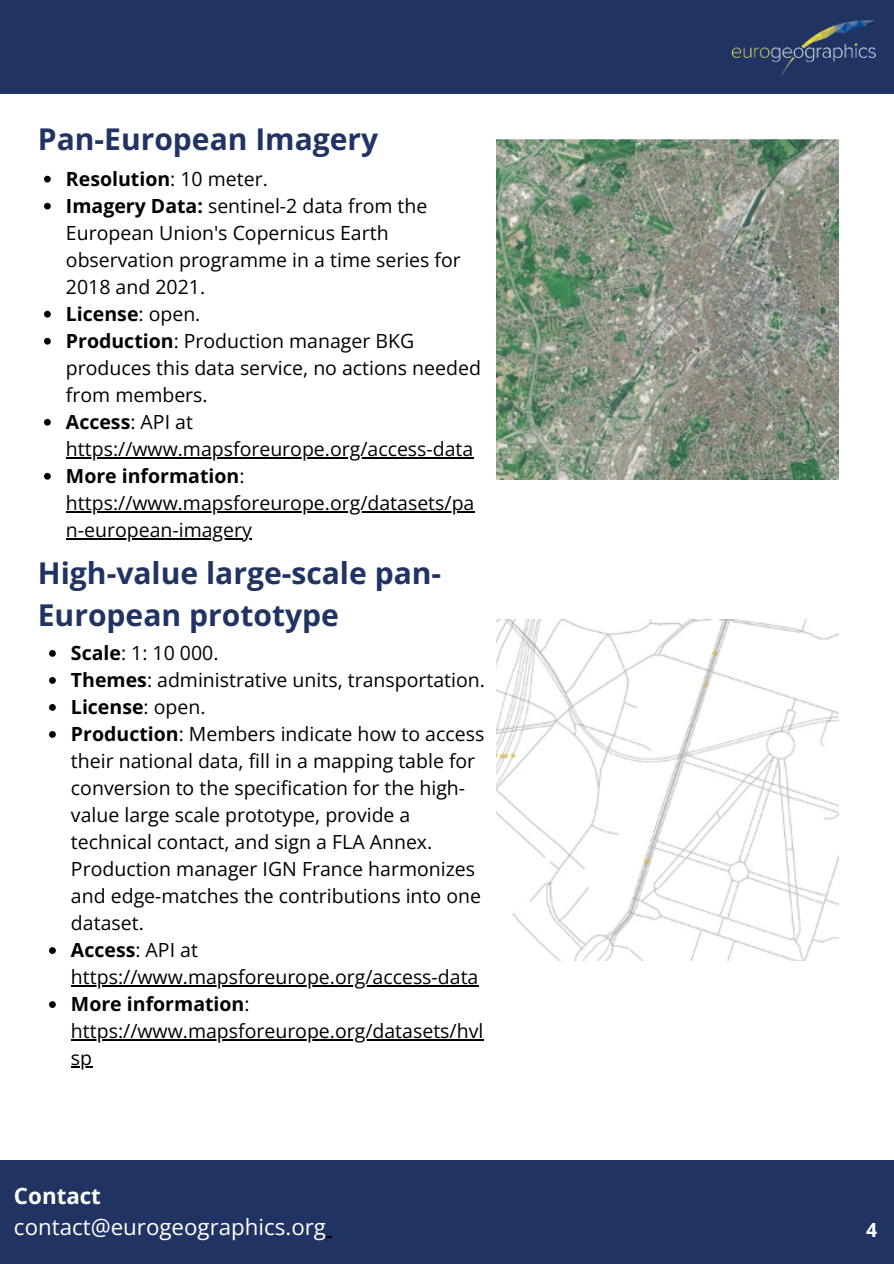
<style>
.page{position:relative;width:894px;height:1264px;background:#fff}
.page>*{position:absolute;margin:0;border:0;box-sizing:border-box;transform-origin:0 0}
.t1{font:700 30px/41.7px "Open Sans";color:#213363}
.t2{font:22.35px/31px "Open Sans";color:#fff}
.t3{font:19.5px/27px "Open Sans";color:#000}
.t4{font:700 19.5px "Open Sans";color:#000}
.t5{font:700 19.5px "Open Sans";color:#fff}
.s1{font-weight:400}
.s2{font-weight:700}
</style>
<div class="page">
<div style="left:0;top:0;width:893px;height:94px;background:#213363"></div>
<svg style="left:44px;top:176px;width:7px;height:6px"></svg>
<svg style="left:44px;top:203px;width:7px;height:6px"></svg>
<svg style="left:44px;top:311px;width:7px;height:6px"></svg>
<svg style="left:44px;top:338px;width:7px;height:6px"></svg>
<svg style="left:44px;top:419px;width:7px;height:6px"></svg>
<hr style="left:66px;top:457px;width:407px;height:1px;background:#000">
<svg style="left:44px;top:473px;width:7px;height:6px"></svg>
<hr style="left:66px;top:511px;width:408px;height:1px;background:#000">
<hr style="left:66px;top:538px;width:186px;height:1px;background:#000">
<svg style="left:49px;top:650px;width:7px;height:6px"></svg>
<svg style="left:49px;top:677px;width:7px;height:6px"></svg>
<svg style="left:49px;top:704px;width:7px;height:6px"></svg>
<svg style="left:49px;top:731px;width:7px;height:6px"></svg>
<svg style="left:49px;top:947px;width:7px;height:6px"></svg>
<hr style="left:71px;top:985px;width:407px;height:1px;background:#000">
<svg style="left:49px;top:1001px;width:7px;height:6px"></svg>
<hr style="left:71px;top:1039px;width:412px;height:1px;background:#000">
<svg style="left:71px;top:1066px;width:21px;height:1px"></svg>
<div style="left:0;top:1160px;width:893px;height:103px;background:#213363"></div>
<img style="left:731px;top:20px;width:145px;height:56px">
<img style="left:496px;top:139px;width:342px;height:341px">
<img style="left:496px;top:619px;width:342px;height:341px">
<p class="t1" style="left:38px;top:118px;width:342px">Pan-European Imagery</p>
<p class="t4" style="left:66px;top:165px;width:203px">Resolution<span class="s1">: 10 meter.</span></p>
<h1 class="t3" style="left:66px;top:192px;width:396px"><span class="s2">Imagery Data:</span> sentinel-2 data from the<br>European Union's Copernicus Earth observation programme in a time series for<br>2018 and 2021.</h1>
<p class="t4" style="left:66px;top:300px;width:136px">License<span class="s1">: open.</span></p>
<p class="t3" style="left:66px;top:327px;width:416px"><span class="s2">Production</span>: Production manager BKG produces this data service, no actions needed from members.</p>
<p class="t4" style="left:66px;top:408px;width:128px">Access<span class="s1">: API at</span></p>
<p class="t3" style="left:66px;top:435px;width:409px">https://www.mapsforeurope.org/access-data<br><span class="s2">More information</span>:</p>
<p class="t3" style="left:66px;top:489px;width:410px">https://www.mapsforeurope.org/datasets/pa</p>
<p class="t3" style="left:66px;top:516px;width:187px">n-european-imagery</p>
<p class="t1" style="left:38px;top:551px;width:405px">High-value large-scale pan-<br>European prototype</p>
<h1 class="t3" style="left:71px;top:639px;width:149px"><span class="s2">Scale</span>: 1: 10 000.</h1>
<p class="t3" style="left:71px;top:666px;width:415px"><span class="s2">Themes</span>: administrative units, transportation.</p>
<p class="t4" style="left:71px;top:693px;width:136px">License<span class="s1">: open.</span></p>
<p class="t3" style="left:71px;top:720px;width:415px"><span class="s2">Production</span>: Members indicate how to access their national data, fill in a mapping table for conversion to the specification for the high&shy;value large scale prototype, provide a technical contact, and sign a FLA Annex.<br>Production manager IGN France harmonizes and edge-matches the contributions into one dataset.</p>
<p class="t4" style="left:71px;top:936px;width:128px">Access<span class="s1">: API at</span></p>
<p class="t3" style="left:71px;top:963px;width:409px">https://www.mapsforeurope.org/access-data<br><span class="s2">More information</span>:</p>
<p class="t3" style="left:71px;top:1017px;width:414px">https://www.mapsforeurope.org/datasets/hvl</p>
<p class="t3" style="left:71px;top:1044px;width:23px">sp</p>
<p class="t2" style="left:14px;top:1179px;width:313px"><span class="s2">Contact </span>contact@eurogeographics.org</p>
<p class="t5" style="left:865px;top:1215px;width:13px">4</p>
</div>
